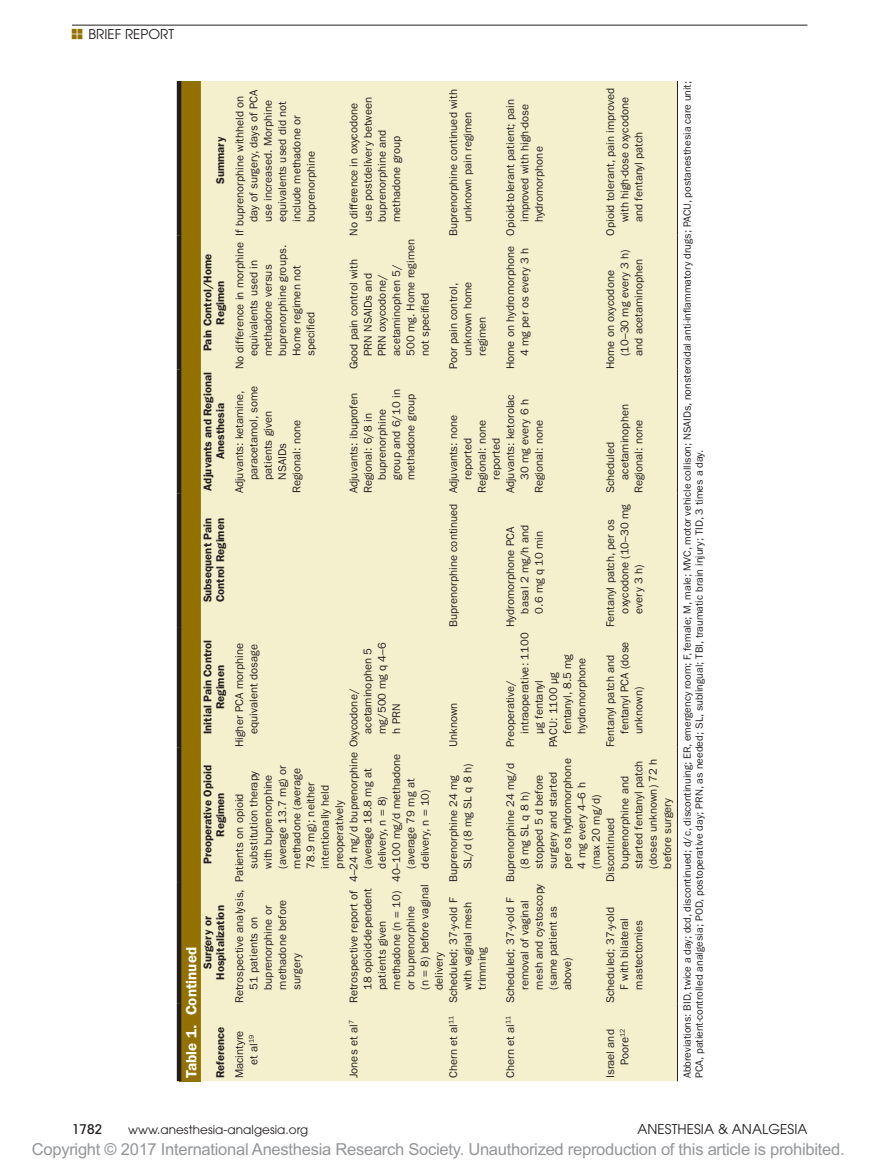
<style>
.page{position:relative;width:878px;height:1175px;background:#fff}
.page>*{position:absolute;margin:0;border:0;box-sizing:border-box;transform-origin:0 0}
.t1{font:16.5px "Arial MT Std";letter-spacing:-.015em;color:#939598}
.t2{font:600 15px "ITC Franklin Gothic Std";color:#fff}
.t3{font:13.5px "Avant Garde";letter-spacing:.005em;color:#231f20}
.t4{font:500 condensed 13.5px "Avant Garde";color:#231f20}
.t5{font:12px "Avant Garde";letter-spacing:.005em;color:#231f20}
.t6{font:11.25px/14.2px "ITC Franklin Gothic Std";color:#231f20}
.t7{font:600 11.25px/12.8px "ITC Franklin Gothic Std";color:#231f20;text-align:center}
.t8{font:10.5px/12px "ITC Franklin Gothic Std";color:#231f20}
.s1{font-size:16.95px;color:#927100}
</style>
<div class="page">
<hr style="left:72px;top:25px;width:735px;height:1px;background:#231f20">
<div style="left:229px;top:81px;width:448px;height:1000px;background:#f4f0cd"></div>
<hr style="left:677px;top:1003px;width:1px;height:78px;background:#231f20">
<hr style="left:677px;top:882px;width:1px;height:121px;background:#231f20">
<hr style="left:677px;top:747px;width:1px;height:135px;background:#231f20">
<hr style="left:677px;top:627px;width:1px;height:120px;background:#231f20">
<hr style="left:677px;top:493px;width:1px;height:134px;background:#231f20">
<hr style="left:677px;top:369px;width:1px;height:124px;background:#231f20">
<hr style="left:677px;top:236px;width:1px;height:133px;background:#231f20">
<hr style="left:677px;top:81px;width:1px;height:155px;background:#231f20">
<div style="left:179px;top:81px;width:22px;height:1000px;background:#927100"></div>
<div style="left:201px;top:81px;width:28px;height:1000px;background:#f4f0cd"></div>
<hr style="left:177px;top:1003px;width:4px;height:78px;background:#231f20">
<hr style="left:177px;top:882px;width:4px;height:121px;background:#231f20">
<hr style="left:177px;top:747px;width:4px;height:135px;background:#231f20">
<hr style="left:177px;top:627px;width:4px;height:120px;background:#231f20">
<hr style="left:177px;top:493px;width:4px;height:134px;background:#231f20">
<hr style="left:177px;top:369px;width:4px;height:124px;background:#231f20">
<hr style="left:177px;top:236px;width:4px;height:133px;background:#231f20">
<hr style="left:177px;top:81px;width:4px;height:155px;background:#231f20">
<p class="t3" style="left:84px;top:26px;width:91px"><span class="s1">E</span> BRIEF REPORT</p>
<p class="t7" style="left:214px;top:184px;width:49px;rotate:-90deg">Summary</p>
<p class="t7" style="left:201px;top:351px;width:99px;rotate:-90deg">Pain Control/Home<br>Regimen</p>
<p class="t7" style="left:201px;top:491px;width:120px;rotate:-90deg">Adjuvants and Regional<br>Anesthesia</p>
<p class="t7" style="left:201px;top:602px;width:86px;text-align:left;rotate:-90deg">Subsequent Pain<br>Control Regimen</p>
<p class="t7" style="left:201px;top:734px;width:95px;rotate:-90deg">Initial Pain Control<br>Regimen</p>
<p class="t7" style="left:201px;top:864px;width:100px;rotate:-90deg">Preoperative Opioid<br>Regimen</p>
<p class="t7" style="left:201px;top:979px;width:76px;rotate:-90deg">Surgery or<br>Hospitalization</p>
<h2 class="t2" style="left:182px;top:1015px;width:70px;rotate:-90deg">Continued</h2>
<h2 class="t2" style="left:182px;top:1078px;width:55px;rotate:-90deg">Table 1.</h2>
<p class="t7" style="left:214px;top:1078px;width:53px;rotate:-90deg">Reference</p>
<p class="t6" style="left:232px;top:222px;width:134px;text-indent:-14px;rotate:-90deg">If buprenorphine withheld on day of surgery, days of PCA use increased. Morphine equivalents used did not include methadone or buprenorphine</p>
<p class="t6" style="left:232px;top:356px;width:115px;text-indent:-14px;rotate:-90deg">No difference in morphine equivalents used in methadone versus buprenorphine groups.<br>Home regimen not specified</p>
<p class="t6" style="left:232px;top:493px;width:104px;rotate:-90deg">Adjuvants: ketamine,</p>
<p class="t6" style="left:247px;top:480px;width:96px;rotate:-90deg">paracetamol, some</p>
<p class="t6" style="left:261px;top:480px;width:70px;rotate:-90deg">patients given</p>
<p class="t6" style="left:289px;top:493px;width:75px;rotate:-90deg">Regional: none</p>
<p class="t6" style="left:275px;top:480px;width:38px;rotate:-90deg">NSAIDs</p>
<p class="t6" style="left:346px;top:222px;width:126px;text-indent:-14px;rotate:-90deg">No difference in oxycodone use postdelivery between buprenorphine and methadone group</p>
<p class="t6" style="left:346px;top:356px;width:118px;text-indent:-14px;rotate:-90deg">Good pain control with<br>PRN NSAIDs and<br>PRN oxycodone/ acetaminophen 5/<br>500 mg. Home regimen not specified</p>
<p class="t6" style="left:346px;top:493px;width:102px;rotate:-90deg">Adjuvants: ibuprofen<br>Regional: 6/8 in</p>
<p class="t6" style="left:375px;top:480px;width:92px;rotate:-90deg">buprenorphine group and 6/10 in methadone group</p>
<p class="t6" style="left:361px;top:733px;width:93px;rotate:-90deg">acetaminophen 5 mg/500 mg q 4–6 h PRN</p>
<p class="t6" style="left:232px;top:747px;width:105px;text-align:right;rotate:-90deg">Higher PCA morphine equivalent dosage</p>
<p class="t6" style="left:346px;top:882px;width:195px;rotate:-90deg">4–24 mg/d buprenorphine Oxycodone/</p>
<p class="t6" style="left:389px;top:882px;width:130px;rotate:-90deg">40–100 mg/d methadone</p>
<p class="t6" style="left:232px;top:868px;width:105px;text-indent:-14px;rotate:-90deg">Patients on opioid substitution therapy with buprenorphine (average 13.7 mg) or methadone (average<br>78.9 mg); neither intentionally held preoperatively</p>
<p class="t6" style="left:361px;top:868px;width:101px;rotate:-90deg">(average 18.8 mg at</p>
<p class="t6" style="left:403px;top:868px;width:91px;rotate:-90deg">(average 79 mg at</p>
<p class="t6" style="left:418px;top:868px;width:81px;rotate:-90deg">delivery, n = 10)</p>
<p class="t6" style="left:375px;top:868px;width:74px;rotate:-90deg">delivery, n = 8)</p>
<p class="t6" style="left:446px;top:222px;width:134px;text-indent:-14px;rotate:-90deg">Buprenorphine continued with unknown pain regimen</p>
<p class="t6" style="left:446px;top:356px;width:76px;text-indent:-14px;rotate:-90deg">Poor pain control, unknown home regimen</p>
<p class="t6" style="left:503px;top:222px;width:125px;text-indent:-14px;rotate:-90deg">Opioid-tolerant patient; pain improved with high-dose hydromorphone</p>
<p class="t6" style="left:503px;top:369px;width:125px;text-align:right;rotate:-90deg">Home on hydromorphone<br>4 mg per os every 3 h</p>
<p class="t6" style="left:503px;top:493px;width:101px;rotate:-90deg">Adjuvants: ketorolac</p>
<p class="t6" style="left:517px;top:480px;width:82px;rotate:-90deg">30 mg every 6 h</p>
<p class="t6" style="left:446px;top:627px;width:214px;rotate:-90deg">Buprenorphine continued Adjuvants: none</p>
<p class="t6" style="left:532px;top:493px;width:75px;rotate:-90deg">Regional: none</p>
<p class="t6" style="left:475px;top:493px;width:75px;rotate:-90deg">Regional: none</p>
<p class="t6" style="left:460px;top:480px;width:43px;rotate:-90deg">reported</p>
<p class="t6" style="left:489px;top:480px;width:43px;rotate:-90deg">reported</p>
<p class="t6" style="left:503px;top:613px;width:90px;text-indent:-14px;rotate:-90deg">Hydromorphone PCA basal 2 mg/h and<br>0.6 mg q 10 min</p>
<p class="t6" style="left:446px;top:747px;width:46px;rotate:-90deg">Unknown</p>
<p class="t6" style="left:517px;top:733px;width:103px;rotate:-90deg">intraoperative: 1100</p>
<p class="t6" style="left:560px;top:733px;width:81px;rotate:-90deg">fentanyl, 8.5 mg</p>
<p class="t6" style="left:574px;top:733px;width:77px;rotate:-90deg">hydromorphone</p>
<p class="t6" style="left:532px;top:733px;width:55px;rotate:-90deg">µg fentanyl</p>
<p class="t6" style="left:546px;top:747px;width:76px;rotate:-90deg">PACU: 1100 µg</p>
<p class="t6" style="left:503px;top:747px;width:69px;rotate:-90deg">Preoperative/</p>
<p class="t6" style="left:603px;top:222px;width:135px;text-indent:-14px;rotate:-90deg">Opioid tolerant, pain improved with high-dose oxycodone and fentanyl patch</p>
<p class="t6" style="left:603px;top:356px;width:108px;text-indent:-14px;rotate:-90deg">Home on oxycodone (10–30 mg every 3 h) and acetaminophen</p>
<p class="t6" style="left:617px;top:480px;width:77px;rotate:-90deg">acetaminophen</p>
<p class="t6" style="left:631px;top:493px;width:75px;rotate:-90deg">Regional: none</p>
<p class="t6" style="left:603px;top:493px;width:53px;rotate:-90deg">Scheduled</p>
<p class="t6" style="left:603px;top:613px;width:111px;text-indent:-14px;rotate:-90deg">Fentanyl patch, per os oxycodone (10–30 mg every 3 h)</p>
<p class="t6" style="left:603px;top:733px;width:94px;text-indent:-14px;rotate:-90deg">Fentanyl patch and fentanyl PCA (dose unknown)</p>
<p class="t6" style="left:446px;top:868px;width:106px;text-indent:-14px;rotate:-90deg">Buprenorphine 24 mg<br>SL/d (8 mg SL q 8 h)</p>
<p class="t6" style="left:503px;top:868px;width:112px;text-indent:-14px;rotate:-90deg">Buprenorphine 24 mg/d (8 mg SL q 8 h) stopped 5 d before surgery and started per os hydromorphone<br>4 mg every 4–6 h (max 20 mg/d)</p>
<p class="t6" style="left:603px;top:868px;width:111px;text-indent:-14px;rotate:-90deg">Discontinued buprenorphine and started fentanyl patch (doses unknown) 72 h before surgery</p>
<p class="t6" style="left:232px;top:989px;width:102px;text-indent:-14px;rotate:-90deg">Retrospective analysis,<br>51 patients on buprenorphine or methadone before surgery</p>
<p class="t6" style="left:232px;top:1064px;width:35px;text-indent:-14px;rotate:-90deg">Macintyre et al<sup>19</sup></p>
<p class="t6" style="left:346px;top:989px;width:107px;text-indent:-14px;rotate:-90deg">Retrospective report of<br>18 opioid-dependent patients given methadone (n = 10) or buprenorphine<br>(n = 8) before vaginal delivery</p>
<p class="t6" style="left:446px;top:989px;width:93px;text-indent:-89px;rotate:-90deg">Chern et al<sup>11</sup> Scheduled; 37-y-old F with vaginal mesh trimming</p>
<p class="t6" style="left:346px;top:1078px;width:59px;rotate:-90deg">Jones et al<sup>7</sup></p>
<p class="t6" style="left:503px;top:989px;width:107px;text-indent:-89px;rotate:-90deg">Chern et al<sup>11</sup> Scheduled; 37-y-old F removal of vaginal mesh and cystoscopy (same patient as above)</p>
<p class="t6" style="left:603px;top:1003px;width:98px;text-align:center;rotate:-90deg">Scheduled; 37-y-old<br>F with bilateral mastectomies</p>
<p class="t6" style="left:603px;top:1078px;width:51px;text-align:right;rotate:-90deg">Israel and<br>Poore<sup>12</sup></p>
<p class="t8" style="left:681px;top:1078px;width:998px;rotate:-90deg">Abbreviations: BID, twice a day; dcd, discontinued; d/c, discontinuing; ER, emergency room; F, female; M, male; MVC, motor vehicle collison; NSAIDs, nonsteroidal anti-inflammatory drugs; PACU, postanesthesia care unit;<br>PCA, patient-controlled analgesia; POD, postoperative day; PRN, as needed; SL, sublingual; TBI, traumatic brain injury; TID, 3 times a day.</p>
<p class="t4" style="left:72px;top:1121px;width:32px">1782</p>
<p class="t5" style="left:128px;top:1123px;width:182px">www.anesthesia-analgesia.org</p>
<p class="t3" style="left:637px;top:1121px;width:171px">ANESTHESIA &amp; ANALGESIA</p>
<h1 class="t1" style="left:32px;top:1140px;width:814px">Copyright © 2017 International Anesthesia Research Society. Unauthorized reproduction of this article is prohibited.</h1>
</div>
